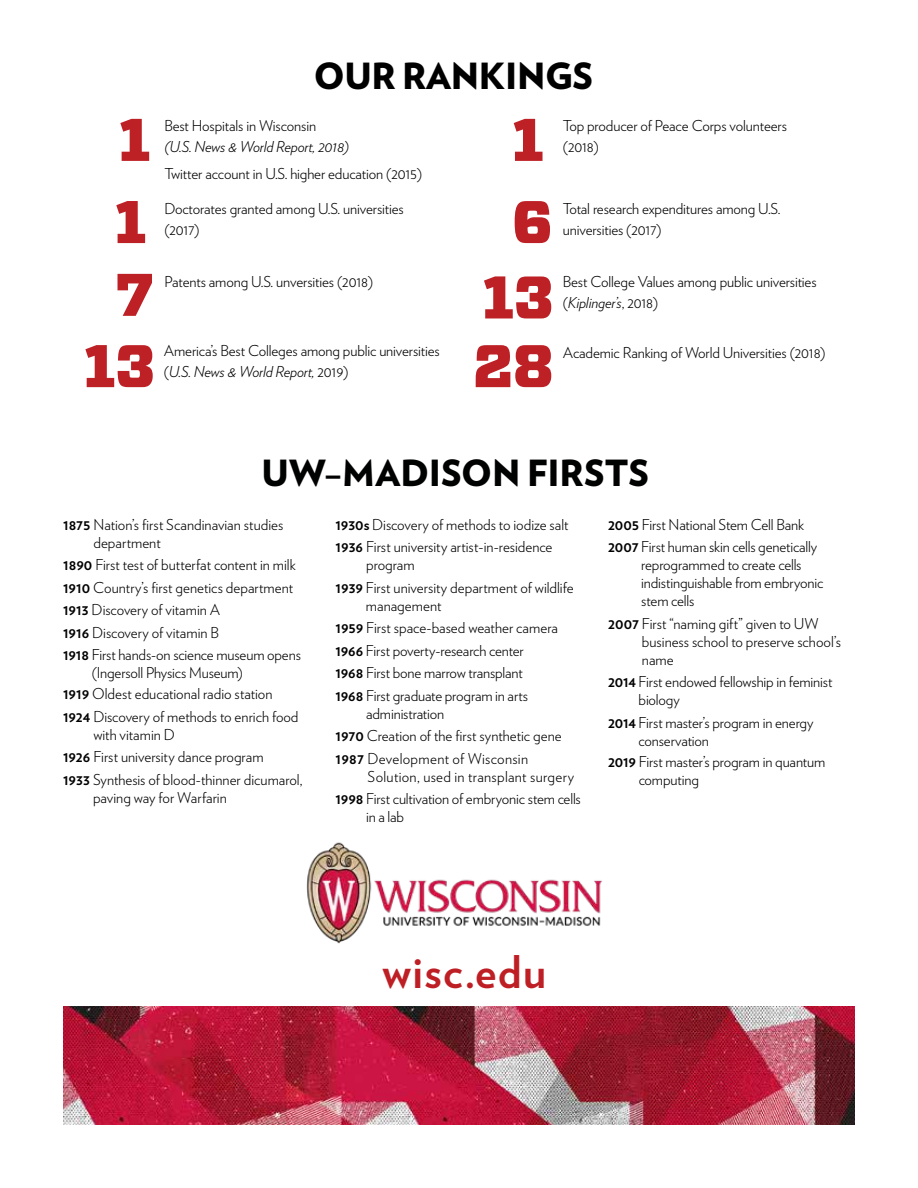
<style>
.page{position:relative;width:918px;height:1188px;background:#fff}
.page>*{position:absolute;margin:0;border:0;box-sizing:border-box;transform-origin:0 0}
.t1{font:900 60px "Vitesse";color:#bd2126}
.t2{font:700 45px "Verlag";letter-spacing:.03em;color:#be1f24}
.Head{font:900 36px "Verlag";color:#000101}
.t3{font:900 36px "Verlag";letter-spacing:-.01em;color:#000}
.t4{font:300 15px/18px "Verlag";letter-spacing:-.01em;color:#000}
.t5{font:300 15px/18px "Verlag";letter-spacing:.02em;color:#000}
.t6{font:italic 300 15px "Verlag";letter-spacing:-.01em;color:#000}
.s1{font-style:normal}
.s2{font-style:italic}
.s3{font-weight:700}
</style>
<div class="page">
<img style="left:306px;top:842px;width:296px;height:102px">
<img style="left:63px;top:1007px;width:792px;height:118px">
<p class="t3" style="left:314px;top:46px;width:281px">OUR RANKINGS</p>
<p class="t1" style="left:119px;top:100px;width:33px">1</p>
<p class="t1" style="left:512px;top:100px;width:33px">1</p>
<p class="t4" style="left:164px;top:116px;width:153px">Best Hospitals in Wisconsin</p>
<p class="t6" style="left:164px;top:135px;width:186px">(U.S. News &amp; World Report, 2018)</p>
<p class="t4" style="left:164px;top:164px;width:259px">Twitter account in U.S. higher education (2015)</p>
<p class="t1" style="left:115px;top:182px;width:33px">1</p>
<p class="t4" style="left:164px;top:199px;width:241px">Doctorates granted among U.S. universities</p>
<p class="t4" style="left:164px;top:220px;width:37px">(2017)</p>
<p class="t1" style="left:512px;top:182px;width:42px">6</p>
<p class="t4" style="left:563px;top:114px;width:226px;line-height:21px">Top producer of Peace Corps volunteers (2018)</p>
<p class="t4" style="left:563px;top:198px;width:219px;line-height:21px">Total research expenditures among U.S. universities (2017)</p>
<p class="t1" style="left:115px;top:255px;width:41px">7</p>
<p class="t1" style="left:482px;top:257px;width:73px">13</p>
<p class="t1" style="left:84px;top:326px;width:73px">13</p>
<p class="t1" style="left:473px;top:326px;width:82px">28</p>
<p class="t4" style="left:164px;top:272px;width:210px">Patents among U.S. unversities (2018)</p>
<p class="t4" style="left:563px;top:272px;width:255px">Best College Values among public universities</p>
<p class="t6" style="left:563px;top:291px;width:97px"><span class="s1">(</span>Kiplinger’s<span class="s1">, 2018)</span></p>
<p class="t4" style="left:164px;top:339px;width:277px;line-height:21px">America’s Best Colleges among public universities (<span class="s2">U.S. News &amp; World Report,</span> 2019)</p>
<p class="t4" style="left:563px;top:343px;width:264px">Academic Ranking of World Universities (2018)</p>
<p class="Head" style="left:262px;top:443px;width:389px">UW–MADISON FIRSTS</p>
<p class="t4" style="left:93px;top:514px;width:191px;text-indent:-30px"><span class="s3">1875</span> Nation’s first Scandinavian studies department</p>
<p class="t4" style="left:63px;top:555px;width:234px"><span class="s3">1890</span> First test of butterfat content in milk</p>
<p class="t4" style="left:63px;top:577px;width:232px"><span class="s3">1910</span> Country’s first genetics department</p>
<p class="t4" style="left:63px;top:600px;width:159px"><span class="s3">1913</span> Discovery of vitamin A</p>
<p class="t4" style="left:63px;top:622px;width:157px"><span class="s3">1916</span> Discovery of vitamin B</p>
<p class="t4" style="left:92px;top:645px;width:211px;text-indent:-29px"><span class="s3">1918</span> First hands-on science museum opens (Ingersoll Physics Museum)</p>
<p class="t4" style="left:63px;top:684px;width:211px"><span class="s3">1919</span> Oldest educational radio station</p>
<p class="t4" style="left:93px;top:706px;width:207px;text-indent:-30px"><span class="s3">1924</span> Discovery of methods to enrich food with vitamin D</p>
<p class="t4" style="left:63px;top:747px;width:202px"><span class="s3">1926</span> First university dance program</p>
<p class="t4" style="left:93px;top:769px;width:211px;text-indent:-30px"><span class="s3">1933</span> Synthesis of blood-thinner dicumarol, paving way for Warfarin</p>
<p class="t4" style="left:336px;top:514px;width:235px"><span class="s3">1930s</span> Discovery of methods to iodize salt</p>
<p class="t4" style="left:366px;top:537px;width:188px;text-indent:-31px"><span class="s3">1936</span> First university artist-in-residence program</p>
<p class="t4" style="left:366px;top:577px;width:209px;text-indent:-30px"><span class="s3">1939</span> First university department of wildlife management</p>
<p class="t4" style="left:336px;top:618px;width:224px"><span class="s3">1959</span> First space-based weather camera</p>
<p class="t4" style="left:336px;top:640px;width:190px"><span class="s3">1966</span> First poverty-research center</p>
<p class="t4" style="left:336px;top:663px;width:189px"><span class="s3">1968</span> First bone marrow transplant</p>
<p class="t4" style="left:366px;top:685px;width:164px;text-indent:-31px"><span class="s3">1968</span> First graduate program in arts administration</p>
<p class="t4" style="left:336px;top:726px;width:228px"><span class="s3">1970</span> Creation of the first synthetic gene</p>
<p class="t5" style="left:368px;top:748px;width:208px;text-indent:-32px"><span class="s3">1987</span> Development of Wisconsin<br>Solution, used in transplant surgery</p>
<p class="t4" style="left:366px;top:789px;width:216px;text-indent:-31px"><span class="s3">1998</span> First cultivation of embryonic stem cells in a lab</p>
<p class="t4" style="left:608px;top:514px;width:198px"><span class="s3">2005</span> First National Stem Cell Bank</p>
<p class="t4" style="left:641px;top:537px;width:184px;text-indent:-33px"><span class="s3">2007</span> First human skin cells genetically reprogrammed to create cells indistinguishable from embryonic stem cells</p>
<p class="t4" style="left:642px;top:613px;width:201px;text-indent:-34px"><span class="s3">2007</span> First “naming gift” given to UW business school to preserve school’s name</p>
<p class="t4" style="left:639px;top:672px;width:195px;text-indent:-31px"><span class="s3">2014</span> First endowed fellowship in feminist biology</p>
<p class="t4" style="left:639px;top:712px;width:176px;text-indent:-31px"><span class="s3">2014</span> First master’s program in energy conservation</p>
<p class="t4" style="left:639px;top:751px;width:188px;text-indent:-31px"><span class="s3">2019</span> First master’s program in quantum computing</p>
<p class="t2" style="left:383px;top:936px;width:165px">wisc.edu</p>
</div>
